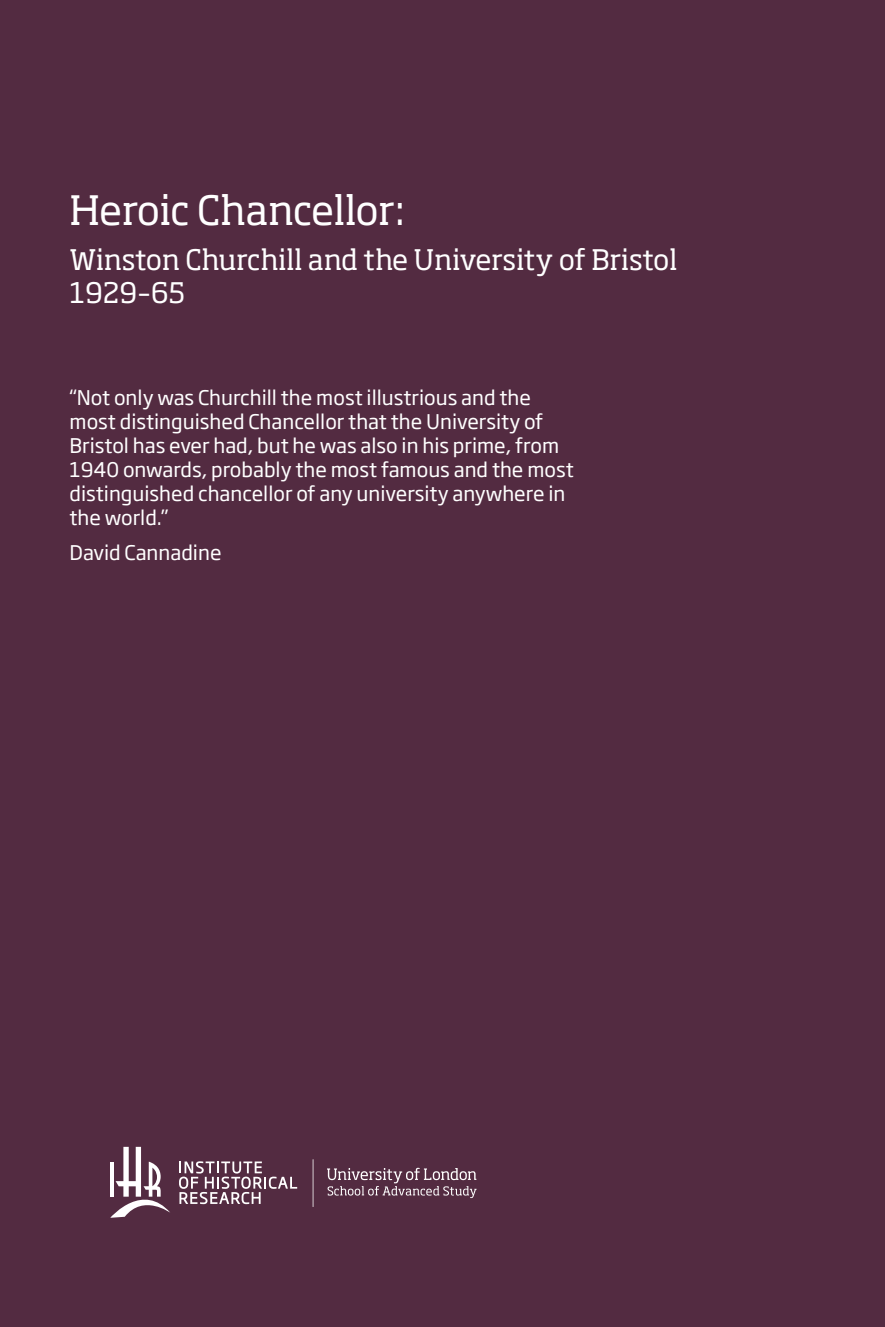
<style>
.page{position:relative;width:885px;height:1327px;background:#fff}
.page>*{position:absolute;margin:0;border:0;box-sizing:border-box;transform-origin:0 0}
.t1{font:40px "Soho Std";letter-spacing:-.015em;color:#fff}
.t2{font:28px/33.6px "Soho Std";color:#fff}
.t3{font:20px/24px "Soho Gothic Pro";color:#fff}
</style>
<div class="page">
<div style="left:0;top:0;width:884px;height:1327px;background:#532b41"></div>
<svg style="left:312px;top:1159px;width:1px;height:48px"></svg>
<svg style="left:179px;top:1161px;width:118px;height:43px"></svg>
<svg style="left:327px;top:1167px;width:149px;height:31px"></svg>
<svg style="left:110px;top:1147px;width:60px;height:70px"></svg>
<hr style="left:110px;top:1162px;width:4px;height:34px;background:#fff">
<h1 class="t1" style="left:69px;top:185px;width:337px">Heroic Chancellor:</h1>
<h2 class="t2" style="left:69px;top:242px;width:609px">Winston Churchill and the University of Bristol<br>1929–65</h2>
<p class="t3" style="left:69px;top:384px;width:505px">“Not only was Churchill the most illustrious and the most distinguished Chancellor that the University of Bristol has ever had, but he was also in his prime, from 1940 onwards, probably the most famous and the most distinguished chancellor of any university anywhere in the world.”</p>
<p class="t3" style="left:69px;top:540px;width:153px">David Cannadine</p>
</div>
